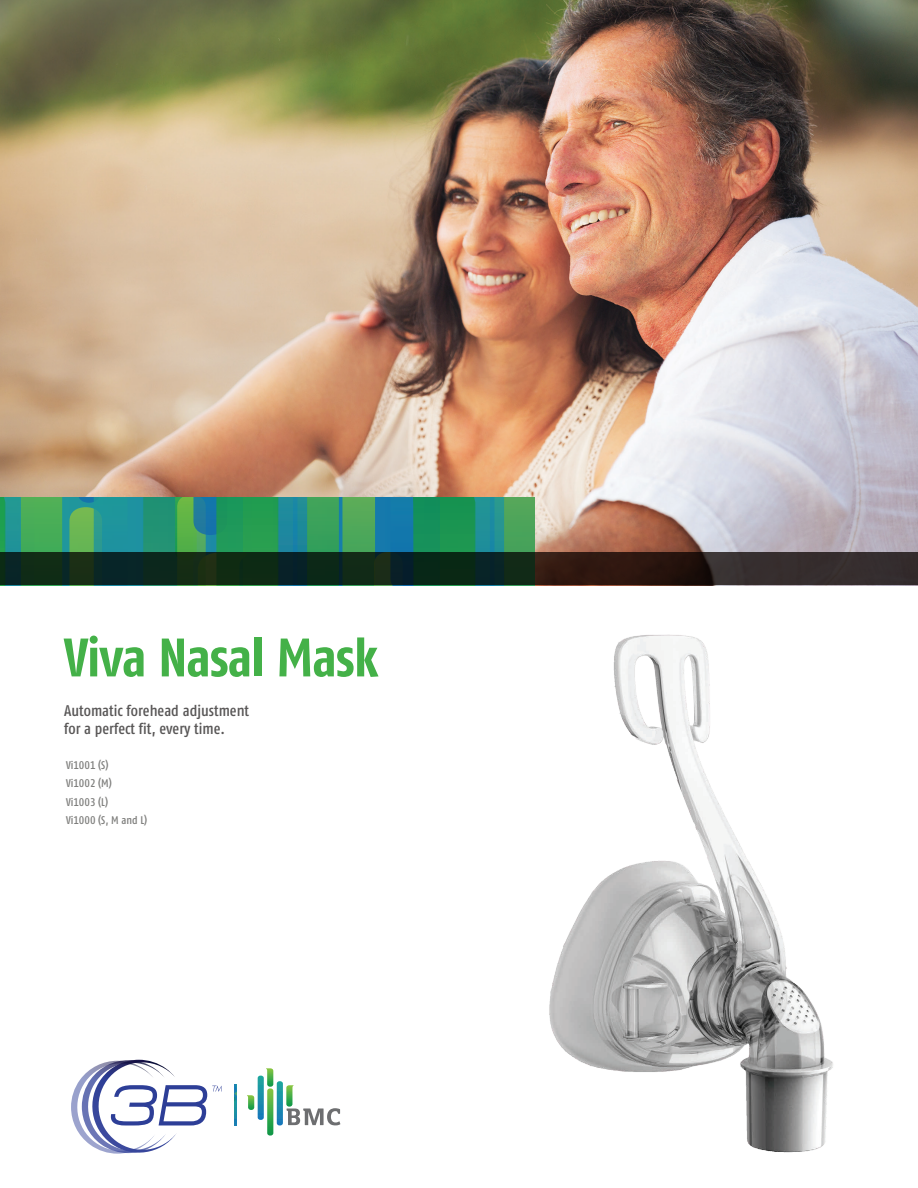
<style>
.page{position:relative;width:918px;height:1188px;background:#fff}
.page>*{position:absolute;margin:0;border:0;box-sizing:border-box;transform-origin:0 0}
.t1{font:700 54.15px "Fago Co";letter-spacing:-.025em;color:#44b148}
.t2{font:500 15.45px/18.6px "Fago Co Tf";color:#595757}
.t3{font:500 11.1px/18.6px "Fago Co Tf";color:#7e7e7c}
</style>
<div class="page">
<img style="left:0;top:0;width:918px;height:552px">
<div style="left:0;top:498px;width:534px;height:87px;background:#1e939e"></div>
<svg style="left:0;top:498px;width:62px;height:54px"></svg>
<svg style="left:69px;top:498px;width:33px;height:54px"></svg>
<svg style="left:143px;top:498px;width:391px;height:54px;background:#2a956f"></svg>
<svg style="left:0;top:552px;width:918px;height:33px;background:#1c251d"></svg>
<img style="left:549px;top:634px;width:284px;height:519px">
<svg style="left:258px;top:1076px;width:6px;height:44px"></svg>
<svg style="left:277px;top:1081px;width:6px;height:44px"></svg>
<svg style="left:247px;top:1095px;width:7px;height:15px"></svg>
<svg style="left:266px;top:1068px;width:7px;height:19px"></svg>
<svg style="left:267px;top:1088px;width:6px;height:48px"></svg>
<svg style="left:286px;top:1085px;width:54px;height:40px"></svg>
<svg style="left:235px;top:1085px;width:2px;height:40px"></svg>
<svg style="left:71px;top:1059px;width:150px;height:95px"></svg>
<h1 class="t1" style="left:64px;top:626px;width:316px">Viva Nasal Mask</h1>
<p class="t2" style="left:64px;top:701px;width:187px">Automatic forehead adjustment for a perfect fit, every time.</p>
<p class="t3" style="left:66px;top:755px;width:83px">Vi1001 (S)<br>Vi1002 (M)<br>Vi1003 (L)<br>Vi1000 (S, M and L)</p>
</div>
